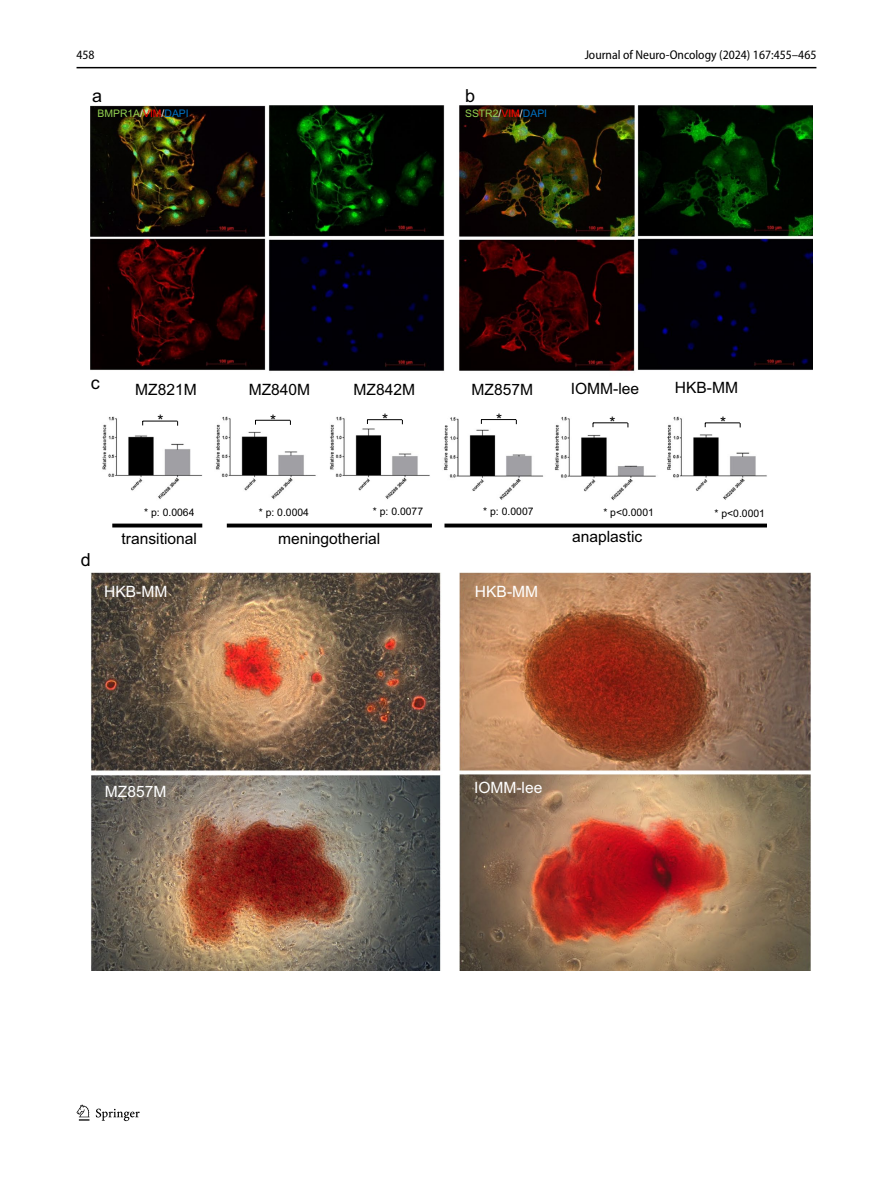
<style>
.page{position:relative;width:893px;height:1187px;background:#fff}
.page>*{position:absolute;margin:0;border:0;box-sizing:border-box;transform-origin:0 0}
.t1{font:18px "Arial";color:#000}
.t2{font:15.6px "Arial";color:#000}
.t3{font:15.6px "Arial";color:#fff}
.t4{font:semi-condensed 12.75px "Myriad Pro";color:#000}
.t5{font:10.35px "Arial";color:#000}
.t6{font:10.35px "Arial";color:#92d050}
.s1{color:#fff}
.s2{color:#f00}
.s3{color:#0070c0}
</style>
<div class="page">
<hr style="left:77px;top:67px;width:739px;height:1px;background:#000">
<svg style="left:77px;top:1104px;width:12px;height:16px"></svg>
<svg style="left:96px;top:1108px;width:44px;height:12px"></svg>
<img style="left:91px;top:105px;width:721px;height:865px">
<hr style="left:593px;top:422px;width:35px;height:1px;background:#000">
<hr style="left:705px;top:422px;width:35px;height:1px;background:#000">
<hr style="left:255px;top:420px;width:35px;height:1px;background:#000">
<hr style="left:143px;top:421px;width:34px;height:1px;background:#000">
<hr style="left:481px;top:419px;width:35px;height:1px;background:#000">
<hr style="left:367px;top:419px;width:35px;height:1px;background:#000">
<svg style="left:112px;top:523px;width:90px;height:4px"></svg>
<svg style="left:227px;top:523px;width:205px;height:4px"></svg>
<svg style="left:444px;top:523px;width:323px;height:4px"></svg>
<p class="t4" style="left:77px;top:48px;width:20px">458</p>
<p class="t4" style="left:585px;top:48px;width:233px">Journal of Neuro-Oncology (2024) 167:455–465</p>
<p class="t1" style="left:92px;top:83px;width:12px">a</p>
<p class="t1" style="left:465px;top:83px;width:12px">b</p>
<p class="t6" style="left:97px;top:107px;width:93px">BMPR1A<span class="s1">/</span><span class="s2">VIM</span><span class="s1">/</span><span class="s3">DAPI</span></p>
<p class="t6" style="left:465px;top:106px;width:84px">SSTR2<span class="s1">/</span><span class="s2">VIM</span><span class="s1">/</span><span class="s3">DAPI</span></p>
<p class="t1" style="left:91px;top:370px;width:10px">c</p>
<p class="t2" style="left:135px;top:379px;width:63px">MZ821M</p>
<p class="t2" style="left:249px;top:379px;width:63px">MZ840M</p>
<p class="t2" style="left:354px;top:379px;width:63px">MZ842M</p>
<p class="t2" style="left:472px;top:379px;width:63px">MZ857M</p>
<p class="t2" style="left:157px;top:410px;width:8px">*</p>
<p class="t2" style="left:270px;top:409px;width:8px">*</p>
<p class="t2" style="left:382px;top:408px;width:8px">*</p>
<p class="t2" style="left:496px;top:408px;width:8px">*</p>
<p class="t2" style="left:571px;top:378px;width:70px">IOMM-lee</p>
<p class="t2" style="left:675px;top:376px;width:65px">HKB-MM</p>
<p class="t2" style="left:610px;top:412px;width:8px">*</p>
<p class="t2" style="left:720px;top:412px;width:8px">*</p>
<p class="t1" style="left:81px;top:547px;width:12px">d</p>
<p class="t5" style="left:144px;top:505px;width:52px">* p: 0.0064</p>
<p class="t5" style="left:259px;top:504px;width:52px">* p: 0.0004</p>
<p class="t5" style="left:373px;top:504px;width:52px">* p: 0.0077</p>
<p class="t5" style="left:483px;top:504px;width:52px">* p: 0.0007</p>
<p class="t2" style="left:122px;top:527px;width:77px">transitional</p>
<p class="t2" style="left:278px;top:527px;width:104px">meningotherial</p>
<p class="t2" style="left:572px;top:526px;width:72px">anaplastic</p>
<p class="t5" style="left:603px;top:505px;width:52px">* p&lt;0.0001</p>
<p class="t3" style="left:104px;top:580px;width:65px">HKB-MM</p>
<p class="t3" style="left:475px;top:580px;width:65px">HKB-MM</p>
<p class="t5" style="left:714px;top:506px;width:52px">* p&lt;0.0001</p>
<p class="t3" style="left:105px;top:781px;width:63px">MZ857M</p>
<p class="t3" style="left:474px;top:776px;width:70px">IOMM-lee</p>
</div>
